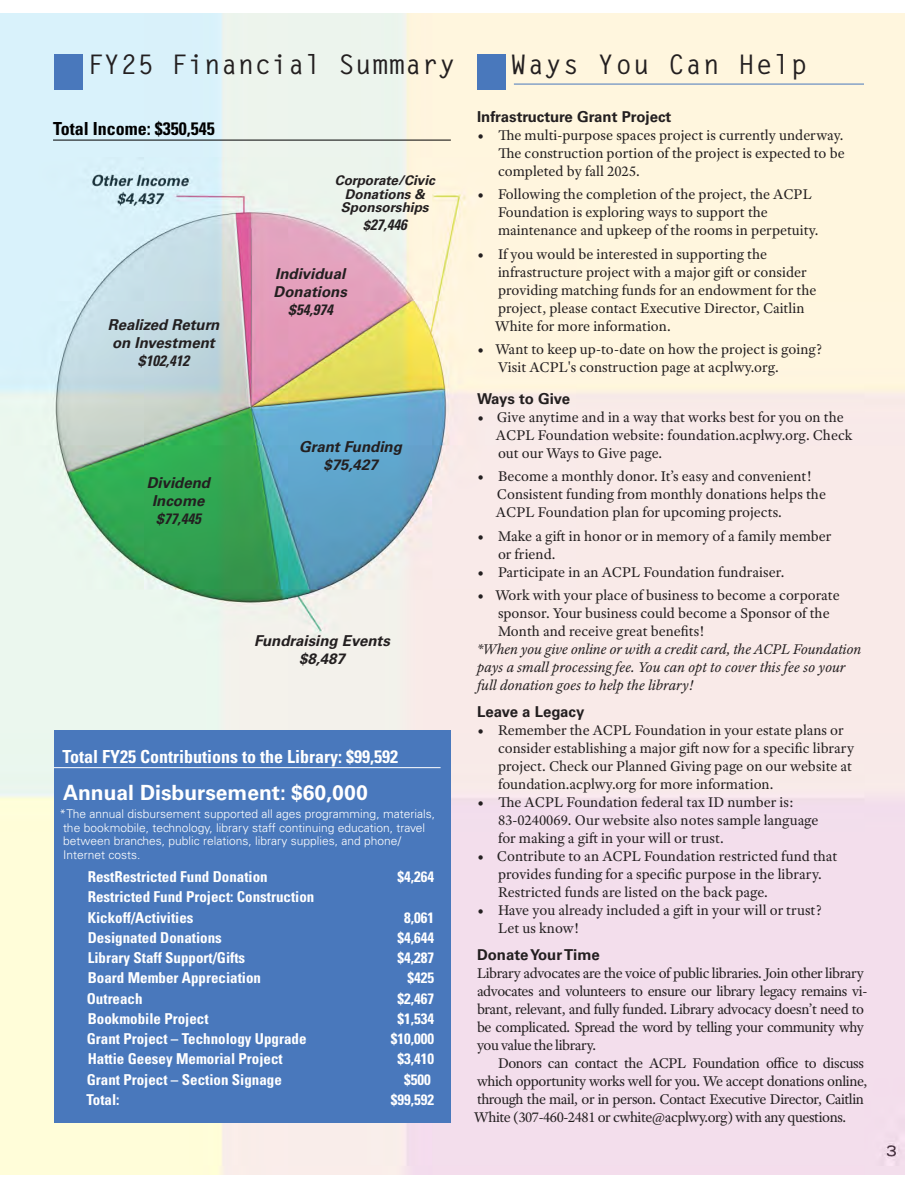
<style>
.page{position:relative;width:918px;height:1188px;background:#fff}
.page>*{position:absolute;margin:0;border:0;box-sizing:border-box;transform-origin:0 0}
.t1{font:700 27px "Letter Gothic Std";letter-spacing:.02em;color:#231f20}
.t2{font:700 27px "Letter Gothic Std";letter-spacing:.05em;color:#231f20}
.t3{font:700 21px "Univers LT Std";color:#fff}
.t4{font:700 condensed 18px "Univers LT Std";color:#fff}
.t5{font:700 condensed 18px "Univers LT Std";color:#000}
.t6{font:15px "Adobe Text Pro";color:#231f20}
.t7{font:15px "Adobe Text Pro";letter-spacing:-.03em;color:#231f20}
.t8{font:700 condensed 15px "Univers LT Std";color:#fff}
.t9{font:italic 15px "Adobe Text Pro";letter-spacing:-.005em;color:#231f20}
.t10{font:italic 700 15px "Univers LT Std";color:#231f20}
.t11{font:700 15px "Univers LT Std";color:#231f20}
.t12{font:italic 700 condensed 15px "Univers LT Std";color:#231f20}
.t13{font:700 15px "Univers LT Std";letter-spacing:-.02em;color:#231f20}
.t14{font:italic 700 13.5px "Univers LT Std";color:#231f20}
.t15{font:300 12px "Univers LT Std";color:#fff}
.s1{font-stretch:normal}
</style>
<div class="page">
<img style="left:0;top:14px;width:904px;height:1160px">
<div style="left:477px;top:54px;width:29px;height:35px;background:#4978bc"></div>
<hr style="left:514px;top:84px;width:350px;height:1px;background:#4978bc">
<div style="left:54px;top:54px;width:29px;height:35px;background:#4978bc"></div>
<hr style="left:53px;top:140px;width:398px;height:1px;background:#000">
<div style="left:54px;top:731px;width:397px;height:392px;background:#4978bc"></div>
<hr style="left:54px;top:767px;width:387px;height:1px;background:#fff">
<p class="t1" style="left:87px;top:54px;width:369px">FY25 Financial Summary</p>
<p class="t5" style="left:53px;top:122px;width:163px">Total Income: $350,545</p>
<p class="t10" style="left:108px;top:319px;width:113px">Realized Return</p>
<p class="t10" style="left:112px;top:337px;width:104px">on Investment</p>
<p class="t12" style="left:138px;top:355px;width:53px"><span class="s1">$</span>102,412</p>
<p class="t10" style="left:147px;top:477px;width:65px">Dividend</p>
<p class="t10" style="left:152px;top:495px;width:54px">Income</p>
<p class="t12" style="left:156px;top:513px;width:46px"><span class="s1">$</span>77,445</p>
<p class="t14" style="left:335px;top:175px;width:102px">Corporate/Civic</p>
<p class="t14" style="left:345px;top:189px;width:82px">Donations &amp;</p>
<p class="t14" style="left:341px;top:202px;width:89px">Sponsorships</p>
<p class="t14" style="left:363px;top:220px;width:9px">$</p>
<p class="t12" style="left:370px;top:219px;width:38px">27,446</p>
<p class="t10" style="left:275px;top:269px;width:72px">Individual</p>
<p class="t10" style="left:274px;top:287px;width:75px">Donations</p>
<p class="t12" style="left:288px;top:305px;width:46px"><span class="s1">$</span>54,974</p>
<p class="t10" style="left:299px;top:441px;width:104px">Grant Funding</p>
<p class="t10" style="left:323px;top:459px;width:56px">$75,427</p>
<p class="t10" style="left:254px;top:635px;width:137px">Fundraising Events</p>
<p class="t10" style="left:299px;top:653px;width:47px">$8,487</p>
<p class="t4" style="left:63px;top:750px;width:337px">Total FY25 Contributions to the Library: $99,592</p>
<p class="t3" style="left:63px;top:784px;width:306px">Annual Disbursement: $60,000</p>
<p class="t15" style="left:60px;top:810px;width:377px">*The annual disbursement supported all ages programming, materials,</p>
<p class="t15" style="left:63px;top:823px;width:364px">the bookmobile, technology, library staff continuing education, travel</p>
<p class="t15" style="left:63px;top:837px;width:340px">between branches, public relations, library supplies, and phone/</p>
<p class="t15" style="left:63px;top:850px;width:79px">Internet costs.</p>
<p class="t8" style="left:88px;top:871px;width:181px">RestRestricted Fund Donation</p>
<p class="t8" style="left:398px;top:871px;width:38px">$4,264</p>
<p class="t8" style="left:88px;top:891px;width:228px">Restricted Fund Project: Construction</p>
<p class="t8" style="left:88px;top:912px;width:107px">Kickoff/Activities</p>
<p class="t8" style="left:404px;top:912px;width:31px">8,061</p>
<p class="t8" style="left:88px;top:932px;width:136px">Designated Donations</p>
<p class="t8" style="left:398px;top:932px;width:38px">$4,644</p>
<p class="t8" style="left:88px;top:952px;width:159px">Library Staff Support/Gifts</p>
<p class="t8" style="left:398px;top:952px;width:38px">$4,287</p>
<p class="t8" style="left:88px;top:972px;width:175px">Board Member Appreciation</p>
<p class="t8" style="left:408px;top:972px;width:28px">$425</p>
<p class="t8" style="left:87px;top:993px;width:57px">Outreach</p>
<p class="t8" style="left:398px;top:993px;width:38px">$2,467</p>
<p class="t8" style="left:88px;top:1013px;width:122px">Bookmobile Project</p>
<p class="t8" style="left:398px;top:1013px;width:38px">$1,534</p>
<p class="t8" style="left:87px;top:1033px;width:221px">Grant Project – Technology Upgrade</p>
<p class="t8" style="left:391px;top:1033px;width:45px">$10,000</p>
<p class="t8" style="left:88px;top:1053px;width:196px">Hattie Geesey Memorial Project</p>
<p class="t8" style="left:398px;top:1053px;width:38px">$3,410</p>
<p class="t8" style="left:87px;top:1074px;width:197px">Grant Project – Section Signage</p>
<p class="t8" style="left:404px;top:1074px;width:28px">$500</p>
<p class="t8" style="left:86px;top:1094px;width:35px">Total:</p>
<p class="t8" style="left:391px;top:1094px;width:45px">$99,592</p>
<p class="t2" style="left:510px;top:54px;width:298px">Ways You Can Help</p>
<p class="t11" style="left:477px;top:111px;width:196px">Infrastructure Grant Project</p>
<p class="t6" style="left:477px;top:129px;width:9px">•</p>
<p class="t6" style="left:498px;top:129px;width:347px">The multi-purpose spaces project is currently underway.</p>
<p class="t6" style="left:498px;top:147px;width:348px">The construction portion of the project is expected to be</p>
<p class="t6" style="left:498px;top:165px;width:143px">completed by fall 2025.</p>
<p class="t6" style="left:477px;top:189px;width:336px">• Following the completion of the project, the ACPL</p>
<p class="t6" style="left:498px;top:207px;width:271px">Foundation is exploring ways to support the</p>
<p class="t6" style="left:498px;top:225px;width:322px">maintenance and upkeep of the rooms in perpetuity.</p>
<p class="t6" style="left:477px;top:248px;width:292px">• If you would be interested in supporting the</p>
<p class="t6" style="left:498px;top:266px;width:310px">infrastructure project with a major gift or consider</p>
<p class="t6" style="left:498px;top:284px;width:320px">providing matching funds for an endowment for the</p>
<p class="t6" style="left:498px;top:302px;width:308px">project, please contact Executive Director, Caitlin</p>
<p class="t6" style="left:495px;top:320px;width:177px">White for more information.</p>
<p class="t6" style="left:477px;top:343px;width:347px">• Want to keep up-to-date on how the project is going?</p>
<p class="t6" style="left:498px;top:361px;width:282px">Visit ACPL's construction page at acplwy.org.</p>
<p class="t13" style="left:477px;top:393px;width:95px">Ways to Give</p>
<p class="t6" style="left:477px;top:411px;width:9px">•</p>
<p class="t6" style="left:497px;top:411px;width:348px">Give anytime and in a way that works best for you on the</p>
<p class="t6" style="left:496px;top:429px;width:358px">ACPL Foundation website: foundation.acplwy.org. Check</p>
<p class="t6" style="left:498px;top:447px;width:166px">out our Ways to Give page.</p>
<p class="t6" style="left:477px;top:471px;width:336px">• Become a monthly donor. It’s easy and convenient!</p>
<p class="t6" style="left:497px;top:489px;width:330px">Consistent funding from monthly donations helps the</p>
<p class="t6" style="left:496px;top:507px;width:287px">ACPL Foundation plan for upcoming projects.</p>
<p class="t6" style="left:477px;top:530px;width:356px">• Make a gift in honor or in memory of a family member</p>
<p class="t6" style="left:498px;top:548px;width:59px">or friend.</p>
<p class="t6" style="left:477px;top:566px;width:309px">• Participate in an ACPL Foundation fundraiser.</p>
<p class="t6" style="left:477px;top:589px;width:364px">• Work with your place of business to become a corporate</p>
<p class="t6" style="left:498px;top:607px;width:333px">sponsor. Your business could become a Sponsor of the</p>
<p class="t6" style="left:498px;top:625px;width:208px">Month and receive great benefits!</p>
<p class="t9" style="left:477px;top:643px;width:386px">*When you give online or with a credit card, the ACPL Foundation</p>
<p class="t9" style="left:477px;top:661px;width:370px">pays a small processing fee. You can opt to cover this fee so your</p>
<p class="t9" style="left:477px;top:679px;width:218px">full donation goes to help the library!</p>
<p class="t11" style="left:477px;top:706px;width:109px">Leave a Legacy</p>
<p class="t6" style="left:477px;top:724px;width:9px">•</p>
<p class="t6" style="left:498px;top:724px;width:347px">Remember the ACPL Foundation in your estate plans or</p>
<p class="t6" style="left:498px;top:742px;width:358px">consider establishing a major gift now for a specific library</p>
<p class="t6" style="left:498px;top:760px;width:356px">project. Check our Planned Giving page on our website at</p>
<p class="t6" style="left:498px;top:778px;width:277px">foundation.acplwy.org for more information.</p>
<p class="t6" style="left:477px;top:796px;width:318px">• The ACPL Foundation federal tax ID number is:</p>
<p class="t6" style="left:498px;top:814px;width:322px">83-0240069. Our website also notes sample language</p>
<p class="t6" style="left:498px;top:832px;width:227px">for making a gift in your will or trust.</p>
<p class="t6" style="left:477px;top:850px;width:362px">• Contribute to an ACPL Foundation restricted fund that</p>
<p class="t6" style="left:498px;top:868px;width:325px">provides funding for a specific purpose in the library.</p>
<p class="t6" style="left:498px;top:886px;width:271px">Restricted funds are listed on the back page.</p>
<p class="t6" style="left:477px;top:904px;width:346px">• Have you already included a gift in your will or trust?</p>
<p class="t6" style="left:498px;top:922px;width:82px">Let us know!</p>
<p class="t11" style="left:477px;top:949px;width:124px">Donate Your Time</p>
<p class="t7" style="left:477px;top:967px;width:388px">Library advocates are the voice of public libraries. Join other library</p>
<p class="t7" style="left:477px;top:985px;width:392px">advocates and volunteers to ensure our library legacy remains vi-</p>
<p class="t7" style="left:477px;top:1003px;width:388px">brant, relevant, and fully funded. Library advocacy doesn’t need to</p>
<p class="t7" style="left:477px;top:1021px;width:389px">be complicated. Spread the word by telling your community why</p>
<p class="t7" style="left:477px;top:1039px;width:121px">you value the library.</p>
<p class="t7" style="left:498px;top:1057px;width:367px">Donors can contact the ACPL Foundation office to discuss</p>
<p class="t7" style="left:477px;top:1075px;width:392px">which opportunity works well for you. We accept donations online,</p>
<p class="t7" style="left:477px;top:1093px;width:389px">through the mail, or in person. Contact Executive Director, Caitlin</p>
<p class="t7" style="left:474px;top:1111px;width:373px">White (307-460-2481 or cwhite@acplwy.org) with any questions.</p>
</div>
